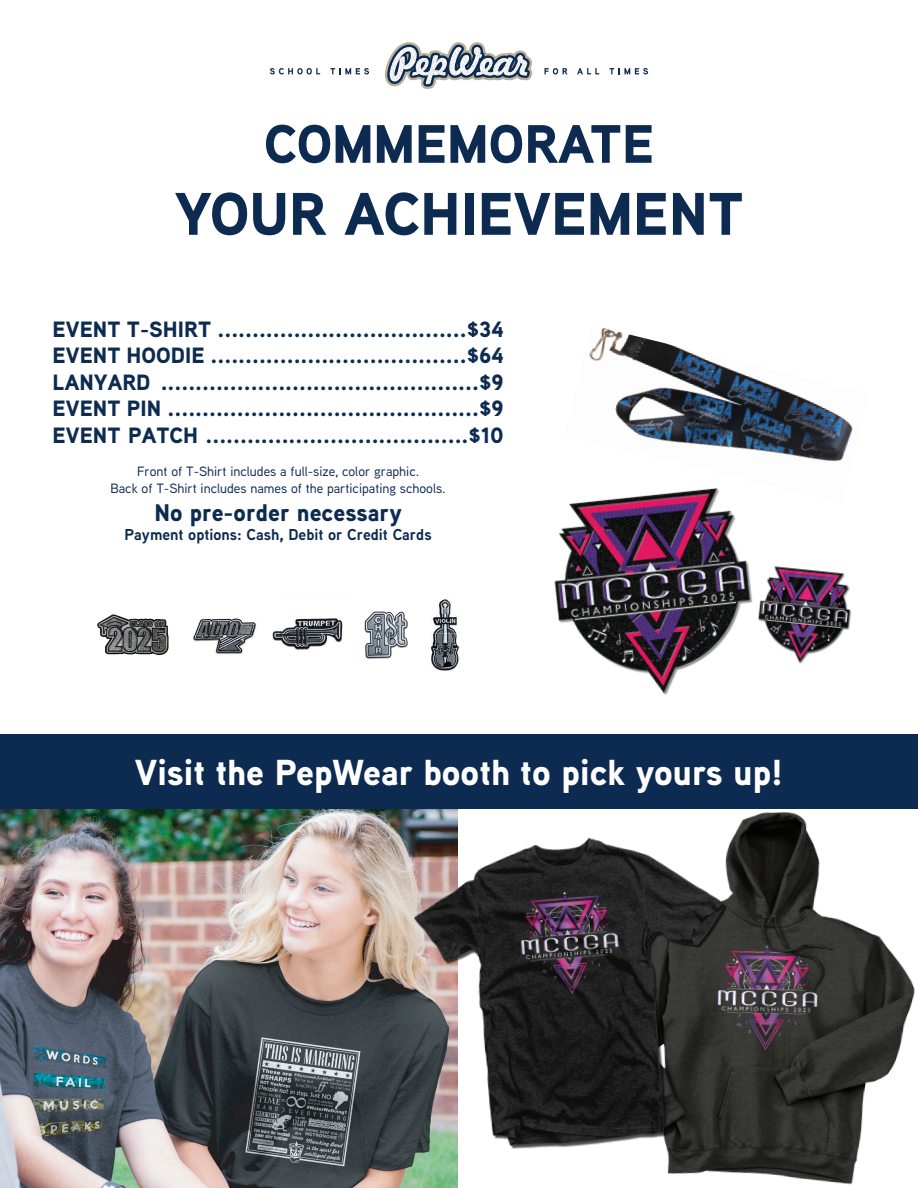
<style>
.page{position:relative;width:918px;height:1188px;background:#fff}
.page>*{position:absolute;margin:0;border:0;box-sizing:border-box;transform-origin:0 0}
.t1{font:900 60px "Aaux Next";color:#0d2b51}
.t2{font:900 54px "Aaux Next";color:#0d2b51}
.t3{font:900 36.15px "Aaux Pro";color:#fff}
.t4{font:900 24px "Aaux Next";color:#0d2b51}
.t5{font:900 22.05px/26.5px "Aaux Next";color:#0d2b51;text-align:justify}
.t6{font:700 15.75px "Aaux Next";color:#0d2b51}
.t7{font:500 13.5px/16.2px "Aaux Next";color:#0d2b51;text-align:center}
</style>
<div class="page">
<img style="left:589px;top:328px;width:264px;height:134px">
<img style="left:0;top:809px;width:458px;height:379px">
<div style="left:0;top:734px;width:918px;height:75px;background:#0d2b51"></div>
<svg style="left:385px;top:42px;width:147px;height:47px"></svg>
<svg style="left:270px;top:68px;width:50px;height:6px"></svg>
<svg style="left:330px;top:68px;width:39px;height:6px"></svg>
<svg style="left:545px;top:68px;width:23px;height:6px"></svg>
<svg style="left:577px;top:68px;width:22px;height:6px"></svg>
<svg style="left:609px;top:68px;width:39px;height:6px"></svg>
<img style="left:554px;top:431px;width:249px;height:255px">
<img style="left:658px;top:470px;width:194px;height:225px">
<img style="left:364px;top:611px;width:39px;height:48px">
<img style="left:193px;top:618px;width:64px;height:36px">
<img style="left:272px;top:618px;width:71px;height:32px">
<img style="left:403px;top:599px;width:56px;height:72px">
<img style="left:97px;top:614px;width:72px;height:41px">
<img style="left:667px;top:811px;width:248px;height:374px">
<img style="left:401px;top:816px;width:349px;height:349px">
<h2 class="t2" style="left:264px;top:105px;width:392px">COMMEMORATE</h2>
<h1 class="t1" style="left:174px;top:171px;width:571px">YOUR ACHIEVEMENT</h1>
<p class="t5" style="left:53px;top:315px;width:453px">EVENT T-SHIRT ....................................$34<br>EVENT HOODIE .....................................$64<br>LANYARD ..............................................$9<br>EVENT PIN .............................................$9<br>EVENT PATCH ......................................$10</p>
<p class="t7" style="left:111px;top:463px;width:337px">Front of T-Shirt includes a full-size, color graphic.<br>Back of T-Shirt includes names of the participating schools.</p>
<p class="t4" style="left:154px;top:496px;width:249px">No pre-order necessary</p>
<p class="t6" style="left:125px;top:524px;width:309px">Payment options: Cash, Debit or Credit Cards</p>
<h3 class="t3" style="left:135px;top:749px;width:650px">Visit the PepWear booth to pick yours up!</h3>
</div>
